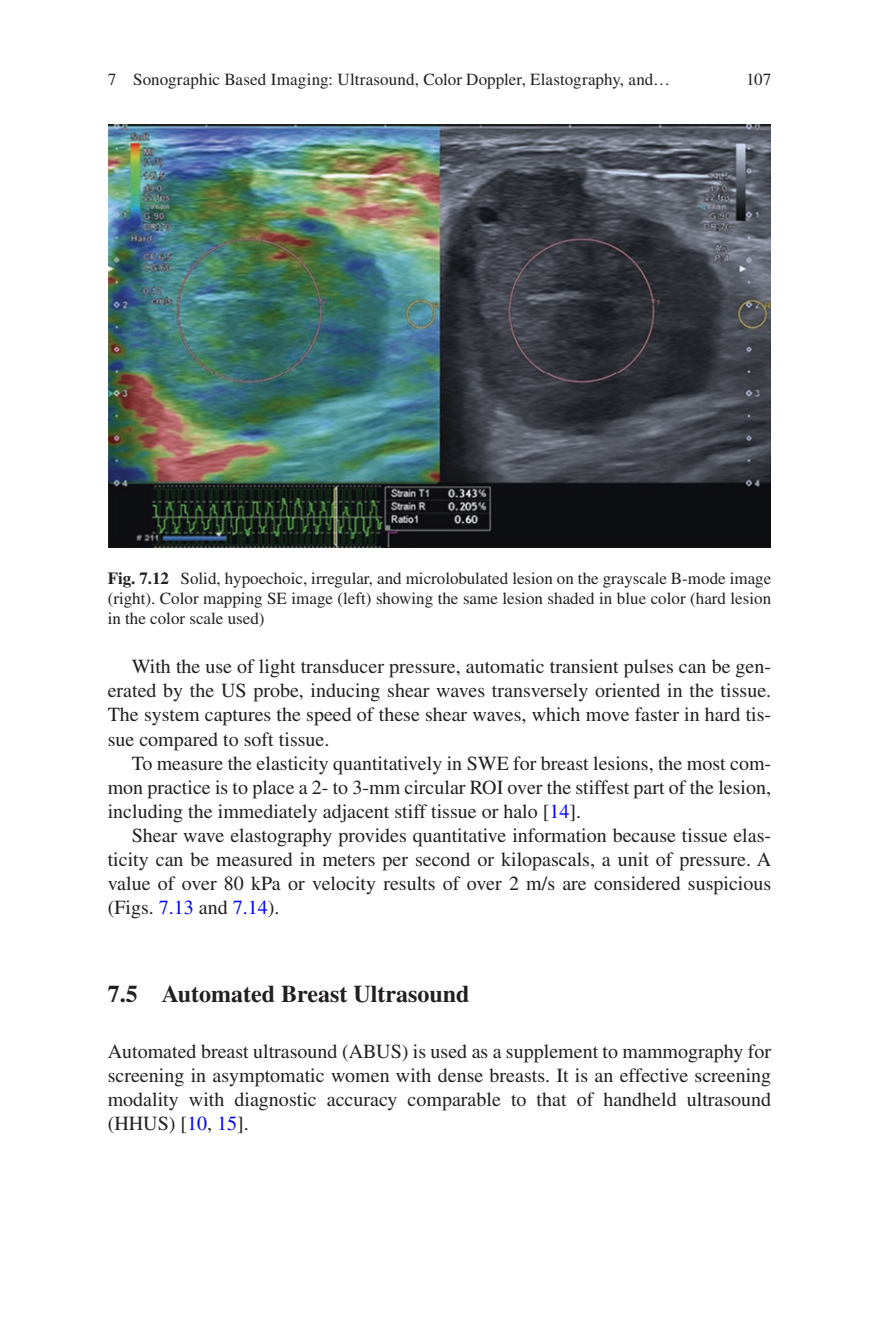
<style>
.page{position:relative;width:879px;height:1333px;background:#fff}
.page>*{position:absolute;margin:0;border:0;box-sizing:border-box;transform-origin:0 0}
.t1{font:700 24px "Times LT Std";color:#231f20}
.t2{font:20px/24px "Times LT Std";color:#231f20;text-align:justify}
.t3{font:17px/20px "Times LT Std";color:#231f20;text-align:justify}
.s1{font-weight:700}
.s2{color:#00f}
</style>
<div class="page">
<img style="left:109px;top:124px;width:661px;height:424px">
<p class="t3" style="left:108px;top:69px;width:564px">7 Sonographic Based Imaging: Ultrasound, Color Doppler, Elastography, and…</p>
<p class="t3" style="left:746px;top:69px;width:27px">107</p>
<p class="t3" style="left:108px;top:568px;width:665px"><span class="s1">Fig. 7.12</span> Solid, hypoechoic, irregular, and microlobulated lesion on the grayscale B-mode image (right). Color mapping SE image (left) showing the same lesion shaded in blue color (hard lesion in the color scale used)</p>
<p class="t2" style="left:108px;top:654px;width:665px;text-indent:24px">With the use of light transducer pressure, automatic transient pulses can be gen&shy;erated by the US probe, inducing shear waves transversely oriented in the tissue.<br>The system captures the speed of these shear waves, which move faster in hard tis&shy;sue compared to soft tissue.</p>
<p class="t2" style="left:108px;top:750px;width:665px;text-indent:24px">To measure the elasticity quantitatively in SWE for breast lesions, the most com&shy;mon practice is to place a 2- to 3-mm circular ROI over the stiffest part of the lesion, including the immediately adjacent stiff tissue or halo [<span class="s2">14</span>].</p>
<p class="t2" style="left:108px;top:822px;width:665px;text-indent:24px">Shear wave elastography provides quantitative information because tissue elas&shy;ticity can be measured in meters per second or kilopascals, a unit of pressure. A value of over 80 kPa or velocity results of over 2 m/s are considered suspicious (Figs. <span class="s2">7.13</span> and <span class="s2">7.14</span>).</p>
<p class="t1" style="left:108px;top:979px;width:363px">7.5 Automated Breast Ultrasound</p>
<p class="t2" style="left:108px;top:1038px;width:665px">Automated breast ultrasound (ABUS) is used as a supplement to mammography for screening in asymptomatic women with dense breasts. It is an effective screening modality with diagnostic accuracy comparable to that of handheld ultrasound (HHUS) [<span class="s2">10</span>, <span class="s2">15</span>].</p>
</div>
